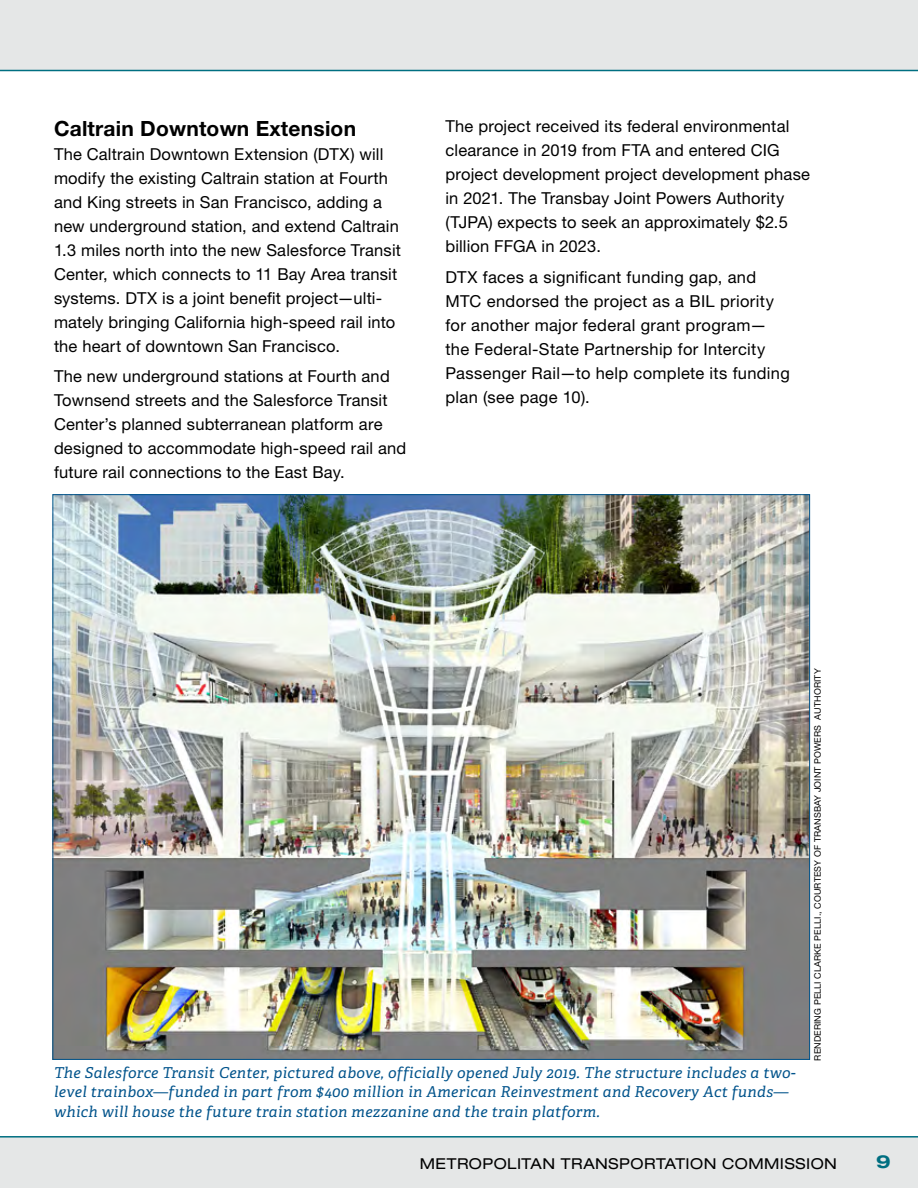
<style>
.page{position:relative;width:918px;height:1188px;background:#e5e7e7}
.page>*{position:absolute;margin:0;border:0;box-sizing:border-box;transform-origin:0 0}
.Subhead_1{font:700 21px "Helvetica Neue LT Std";letter-spacing:.01em;color:#000}
.t1{font:700 expanded 18px "Helvetica Neue LT Std";color:#006f81}
.Body_Copy_22{font:16.5px/24px "Helvetica Neue LT Std";letter-spacing:.01em;color:#000}
.Captions_2022{font:italic 15px/19.5px "Adelle PE";letter-spacing:.025em;color:#00538b}
.t2{font:expanded 15px "Helvetica Neue LT Std";letter-spacing:.035em;color:#000}
.PHOTO_CREDS{font:9px "Helvetica Neue LT Std";letter-spacing:.01em;color:#000}
</style>
<div class="page">
<div style="left:0;top:70px;width:918px;height:1068px;background:#fff"></div>
<img style="left:54px;top:496px;width:754px;height:562px">
<h2 class="Subhead_1" style="left:54px;top:115px;width:304px">Caltrain Downtown Extension</h2>
<p class="Body_Copy_22" style="left:54px;top:141px;width:349px">The Caltrain Downtown Extension (DTX) will modify the existing Caltrain station at Fourth and King streets in San Francisco, adding a new underground station, and extend Caltrain 1.3 miles north into the new Salesforce Transit Center, which connects to 11 Bay Area transit systems. DTX is a joint benefit project—ulti&shy;mately bringing California high-speed rail into the heart of downtown San Francisco.</p>
<p class="Body_Copy_22" style="left:54px;top:364px;width:354px">The new underground stations at Fourth and Townsend streets and the Salesforce Transit Center’s planned subterranean platform are designed to accommodate high-speed rail and future rail connections to the East Bay.</p>
<p class="Body_Copy_22" style="left:446px;top:114px;width:366px">The project received its federal environmental clearance in 2019 from FTA and entered CIG project development project development phase in 2021. The Transbay Joint Powers Authority (TJPA) expects to seek an approximately $2.5 billion FFGA in 2023.</p>
<p class="Body_Copy_22" style="left:446px;top:265px;width:346px">DTX faces a significant funding gap, and MTC endorsed the project as a BIL priority for another major federal grant program— the Federal-State Partnership for Intercity Passenger Rail—to help complete its funding plan (see page 10).</p>
<p class="PHOTO_CREDS" style="left:812px;top:1061px;width:394px;rotate:-90deg">RENDERING PELLI CLARKE PELLI., COURTESY OF TRANSBAY JOINT POWERS AUTHORITY</p>
<p class="Captions_2022" style="left:54px;top:1062px;width:743px">The Salesforce Transit Center, pictured above, officially opened July 2019. The structure includes a two&shy;level trainbox—funded in part from $400 million in American Reinvestment and Recovery Act funds— which will house the future train station mezzanine and the train platform.</p>
<p class="t2" style="left:420px;top:1154px;width:419px">METROPOLITAN TRANSPORTATION COMMISSION</p>
<p class="t1" style="left:876px;top:1150px;width:16px">9</p>
</div>
